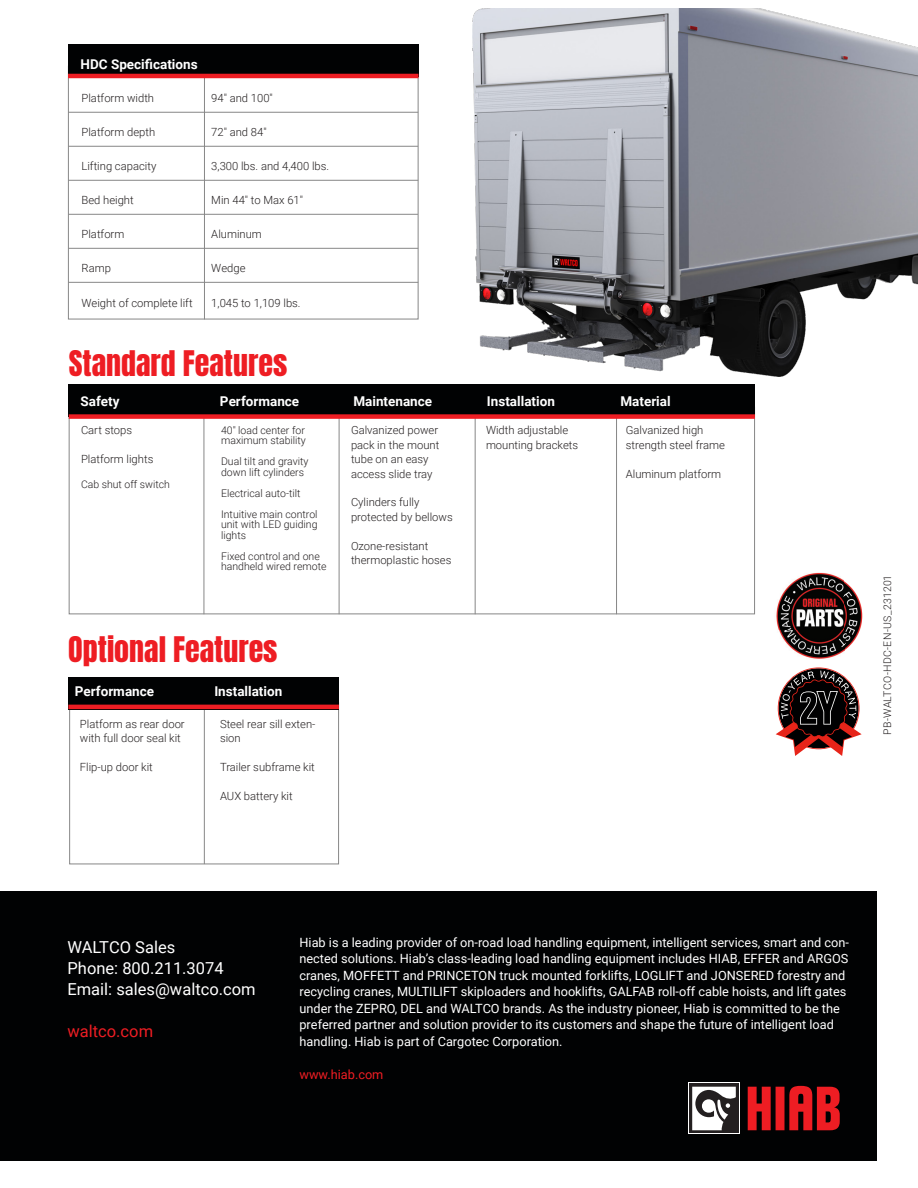
<style>
.page{position:relative;width:918px;height:1188px;background:#fff}
.page>*{position:absolute;margin:0;border:0;box-sizing:border-box;transform-origin:0 0}
.t1{font:30px "Anton";color:#ee1d23}
.t2{font:16.5px "Roboto";color:#fff}
.t3{font:16.5px "Roboto";color:#ee1d23}
.t4{font:700 13.5px "Roboto";color:#fff}
.t5{font:12.75px/16.5px "Roboto";color:#fff}
.t6{font:12.75px "Roboto";color:#ee1d23}
.t7{font:300 11.25px/14.4px "Roboto";color:#231f20}
.t8{font:300 10.5px/10.5px "Roboto";color:#231f20}
.t9{font:300 10.5px "Roboto";letter-spacing:.02em;color:#231f20}
</style>
<div class="page">
<hr style="left:204px;top:77px;width:1px;height:242px;background:#878787">
<div style="left:0;top:891px;width:877px;height:270px;background:#010203"></div>
<svg style="left:688px;top:1083px;width:52px;height:51px"></svg>
<svg style="left:689px;top:1084px;width:50px;height:49px"></svg>
<svg style="left:692px;top:1087px;width:44px;height:43px;background:#a09e9e"></svg>
<svg style="left:748px;top:1086px;width:92px;height:44px"></svg>
<hr style="left:68px;top:112px;width:350px;height:1px;background:#878787">
<hr style="left:68px;top:146px;width:350px;height:1px;background:#878787">
<hr style="left:68px;top:180px;width:350px;height:1px;background:#878787">
<hr style="left:68px;top:214px;width:350px;height:1px;background:#878787">
<hr style="left:68px;top:248px;width:350px;height:1px;background:#878787">
<div style="left:68px;top:44px;width:350px;height:32px;background:#010203"></div>
<hr style="left:68px;top:74px;width:351px;height:4px;background:#ee1d23">
<hr style="left:68px;top:282px;width:350px;height:1px;background:#878787">
<hr style="left:339px;top:416px;width:1px;height:198px;background:#878787">
<hr style="left:475px;top:407px;width:1px;height:207px;background:#878787">
<hr style="left:616px;top:409px;width:1px;height:205px;background:#878787">
<hr style="left:204px;top:414px;width:1px;height:200px;background:#878787">
<div style="left:69px;top:385px;width:686px;height:32px;background:#010203"></div>
<div style="left:69px;top:414px;width:686px;height:5px;background:#ee1d23"></div>
<hr style="left:204px;top:702px;width:1px;height:162px;background:#878787">
<div style="left:69px;top:702px;width:270px;height:162px;border:1px solid #878787"></div>
<div style="left:68px;top:677px;width:271px;height:32px;background:#010203"></div>
<hr style="left:68px;top:705px;width:271px;height:4px;background:#ee1d23">
<svg style="left:776px;top:667px;width:86px;height:89px"></svg>
<img style="left:776px;top:572px;width:87px;height:87px">
<img style="left:472px;top:9px;width:446px;height:368px">
<p class="t4" style="left:81px;top:55px;width:119px">HDC Specifications</p>
<p class="t7" style="left:82px;top:91px;width:74px">Platform width</p>
<p class="t7" style="left:82px;top:125px;width:75px">Platform depth</p>
<p class="t7" style="left:82px;top:159px;width:76px">Lifting capacity</p>
<p class="t7" style="left:82px;top:193px;width:54px">Bed height</p>
<p class="t7" style="left:82px;top:227px;width:44px">Platform</p>
<p class="t7" style="left:82px;top:261px;width:31px">Ramp</p>
<p class="t7" style="left:82px;top:295px;width:113px">Weight of complete lift</p>
<p class="t7" style="left:211px;top:91px;width:63px">94" and 100"</p>
<p class="t7" style="left:211px;top:125px;width:57px">72" and 84"</p>
<p class="t7" style="left:211px;top:159px;width:119px">3,300 lbs. and 4,400 lbs.</p>
<p class="t7" style="left:211px;top:193px;width:93px">Min 44" to Max 61"</p>
<p class="t7" style="left:211px;top:227px;width:52px">Aluminum</p>
<p class="t7" style="left:211px;top:261px;width:36px">Wedge</p>
<p class="t7" style="left:211px;top:295px;width:91px">1,045 to 1,109 lbs.</p>
<p class="t1" style="left:69px;top:348px;width:220px">Standard Features</p>
<p class="t4" style="left:80px;top:392px;width:41px">Safety</p>
<p class="t4" style="left:220px;top:392px;width:81px">Performance</p>
<p class="t4" style="left:353px;top:392px;width:80px">Maintenance</p>
<p class="t4" style="left:487px;top:392px;width:69px">Installation</p>
<p class="t4" style="left:620px;top:392px;width:52px">Material</p>
<p class="t7" style="left:81px;top:423px;width:53px">Cart stops</p>
<p class="t7" style="left:81px;top:452px;width:74px">Platform lights</p>
<p class="t8" style="left:81px;top:479px;width:91px">Cab shut off switch</p>
<p class="t8" style="left:221px;top:424px;width:86px">40" load center for maximum stability</p>
<p class="t8" style="left:221px;top:456px;width:89px">Dual tilt and gravity down lift cylinders</p>
<p class="t8" style="left:221px;top:487px;width:81px">Electrical auto-tilt</p>
<p class="t8" style="left:221px;top:508px;width:98px;text-align:justify">Intuitive main control unit with LED guiding lights</p>
<p class="t8" style="left:221px;top:550px;width:107px">Fixed control and one handheld wired remote</p>
<p class="t7" style="left:351px;top:423px;width:90px;text-align:justify">Galvanized power pack in the mount tube on an easy</p>
<p class="t7" style="left:351px;top:466px;width:83px">access slide tray</p>
<p class="t7" style="left:351px;top:495px;width:70px">Cylinders fully</p>
<p class="t7" style="left:351px;top:509px;width:103px">protected by bellows</p>
<p class="t7" style="left:351px;top:538px;width:79px">Ozone-resistant</p>
<p class="t7" style="left:351px;top:552px;width:102px">thermoplastic hoses</p>
<p class="t7" style="left:486px;top:423px;width:94px">Width adjustable mounting brackets</p>
<p class="t7" style="left:626px;top:423px;width:101px">Galvanized high strength steel frame</p>
<p class="t7" style="left:626px;top:466px;width:97px">Aluminum platform</p>
<p class="t1" style="left:68px;top:634px;width:211px">Optional Features</p>
<p class="t4" style="left:75px;top:682px;width:81px">Performance</p>
<p class="t4" style="left:214px;top:682px;width:69px">Installation</p>
<p class="t7" style="left:80px;top:716px;width:106px">Platform as rear door with full door seal kit</p>
<p class="t7" style="left:80px;top:760px;width:74px">Flip-up door kit</p>
<p class="t7" style="left:220px;top:716px;width:97px">Steel rear sill exten&shy;sion</p>
<p class="t7" style="left:220px;top:760px;width:96px">Trailer subframe kit</p>
<p class="t7" style="left:220px;top:788px;width:74px">AUX battery kit</p>
<p class="t9" style="left:880px;top:735px;width:161px;rotate:-90deg">PB-WALTCO-HDC-EN-US_231201</p>
<p class="t2" style="left:68px;top:935px;width:109px">WALTCO Sales</p>
<p class="t2" style="left:68px;top:956px;width:158px">Phone: 800.211.3074</p>
<p class="t2" style="left:68px;top:977px;width:190px">Email: sales@waltco.com</p>
<p class="t3" style="left:68px;top:1019px;width:87px">waltco.com</p>
<p class="t5" style="left:299px;top:934px;width:551px">Hiab is a leading provider of on-road load handling equipment, intelligent services, smart and con&shy;nected solutions. Hiab’s class-leading load handling equipment includes HIAB, EFFER and ARGOS cranes, MOFFETT and PRINCETON truck mounted forklifts, LOGLIFT and JONSERED forestry and recycling cranes, MULTILIFT skiploaders and hooklifts, GALFAB roll-off cable hoists, and lift gates under the ZEPRO, DEL and WALTCO brands. As the industry pioneer, Hiab is committed to be the preferred partner and solution provider to its customers and shape the future of intelligent load handling. Hiab is part of Cargotec Corporation.</p>
<p class="t6" style="left:299px;top:1065px;width:85px">www.hiab.com</p>
</div>
